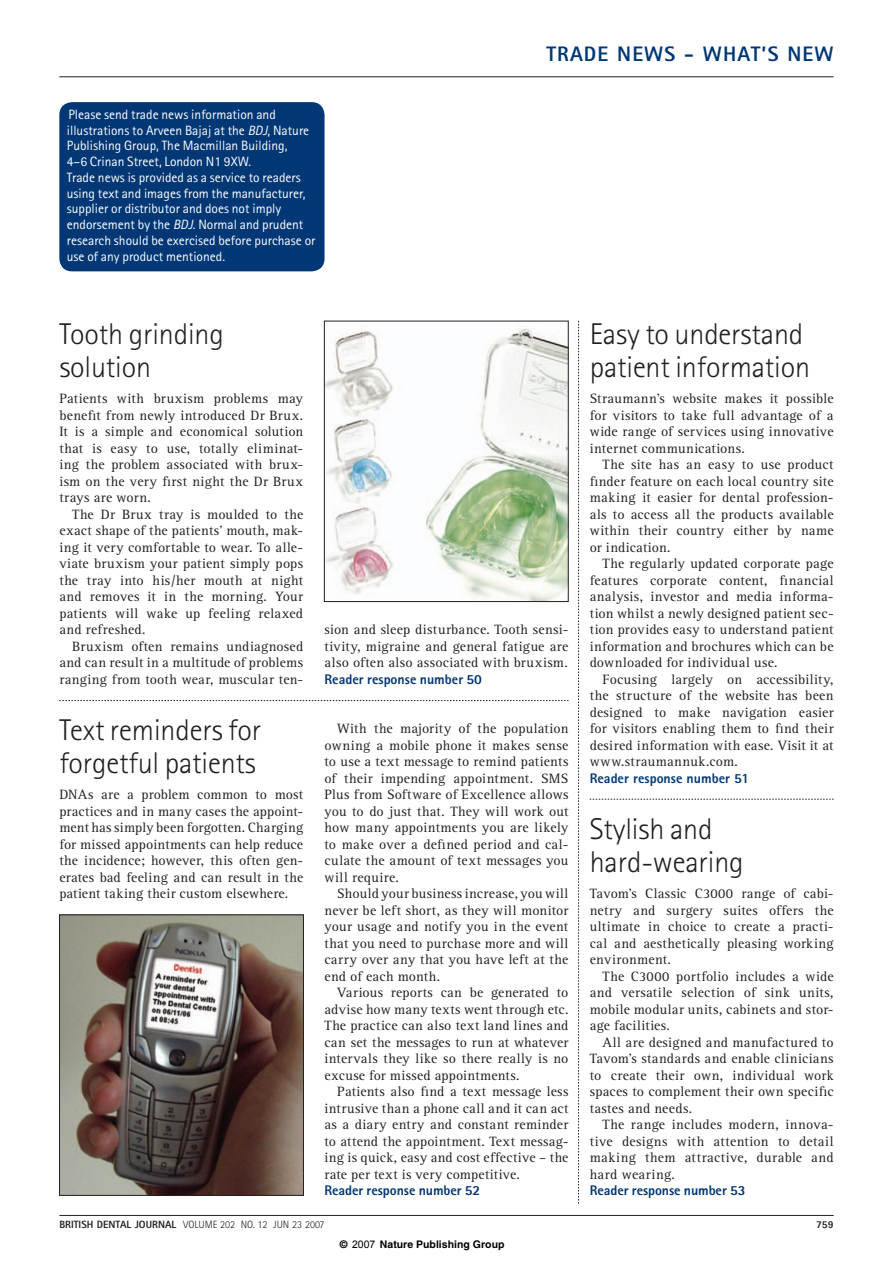
<style>
.page{position:relative;width:893px;height:1263px;background:#fff}
.page>*{position:absolute;margin:0;border:0;box-sizing:border-box;transform-origin:0 0}
.t1{font:300 30px/33px "Rotis Sans Serif";letter-spacing:-.005em;color:#231f20}
.t2{font:800 21px "Rotis Sans Serif";letter-spacing:.05em;color:#013775}
.t3{font:13.95px/16.5px "Rotis Serif";letter-spacing:.02em;color:#231f20;text-align:justify}
.t4{font:800 13.95px "Rotis Sans Serif";letter-spacing:-.005em;color:#013775}
.t5{font:13.5px/15.8px "Rotis Sans Serif";color:#fff}
.t6{font:300 10.5px "Rotis Sans Serif";color:#231f20}
.t7{font:700 10.5px "Helvetica";color:#000}
.t8{font:800 10.5px "Rotis Sans Serif";color:#231f20}
.s1{font-style:italic}
.s2{font-weight:800}
.s3{font-family:"Arial";font-weight:400}
</style>
<div class="page">
<svg style="left:59px;top:700px;width:509px;height:1px"></svg>
<div style="left:59px;top:102px;width:265px;height:169px;background:#013775;border-radius:13px"></div>
<hr style="left:59px;top:77px;width:774px;height:1px;background:#231f20">
<hr style="left:59px;top:1215px;width:774px;height:1px;background:#231f20">
<svg style="left:589px;top:799px;width:244px;height:1px"></svg>
<img style="left:326px;top:328px;width:240px;height:272px">
<div style="left:324px;top:321px;width:244px;height:281px;border:1px solid #231f20"></div>
<svg style="left:578px;top:321px;width:1px;height:882px"></svg>
<img style="left:61px;top:917px;width:240px;height:277px">
<div style="left:59px;top:915px;width:244px;height:281px;border:1px solid #231f20"></div>
<p class="t5" style="left:67px;top:108px;width:250px">Please send trade news information and illustrations to Arveen Bajaj at the <span class="s1">BDJ</span>, Nature Publishing Group, The Macmillan Building,<br>4–6 Crinan Street, London N1 9XW.<br>Trade news is provided as a service to readers using text and images from the manufacturer, supplier or distributor and does not imply endorsement by the <span class="s1">BDJ</span>. Normal and prudent research should be exercised before purchase or use of any product mentioned.</p>
<h2 class="t2" style="left:546px;top:47px;width:288px">TRADE NEWS - WHAT’S NEW</h2>
<h1 class="t1" style="left:59px;top:320px;width:166px">Tooth grinding solution</h1>
<p class="t3" style="left:59px;top:392px;width:245px">Patients with bruxism problems may benefit from newly introduced Dr Brux.<br>It is a simple and economical solution that is easy to use, totally eliminat&shy;ing the problem associated with brux&shy;ism on the very first night the Dr Brux trays are worn.</p>
<p class="t3" style="left:59px;top:507px;width:245px;text-indent:13px">The Dr Brux tray is moulded to the exact shape of the patients’ mouth, mak&shy;ing it very comfortable to wear. To alle&shy;viate bruxism your patient simply pops the tray into his/her mouth at night and removes it in the morning. Your patients will wake up feeling relaxed and refreshed.</p>
<p class="t3" style="left:59px;top:639px;width:245px;text-indent:13px">Bruxism often remains undiagnosed and can result in a multitude of problems ranging from tooth wear, muscular ten-</p>
<h1 class="t1" style="left:59px;top:716px;width:203px">Text reminders for forgetful patients</h1>
<p class="t3" style="left:59px;top:788px;width:245px">DNAs are a problem common to most practices and in many cases the appoint&shy;ment has simply been forgotten. Charging for missed appointments can help reduce the incidence; however, this often gen&shy;erates bad feeling and can result in the patient taking their custom elsewhere.</p>
<p class="t3" style="left:324px;top:623px;width:245px">sion and sleep disturbance. Tooth sensi&shy;tivity, migraine and general fatigue are also often also associated with bruxism.</p>
<p class="t4" style="left:324px;top:674px;width:159px">Reader response number 50</p>
<p class="t3" style="left:324px;top:722px;width:245px;text-indent:13px">With the majority of the population owning a mobile phone it makes sense to use a text message to remind patients of their impending appointment. SMS Plus from Software of Excellence allows you to do just that. They will work out how many appointments you are likely to make over a defined period and cal&shy;culate the amount of text messages you will require.</p>
<p class="t3" style="left:324px;top:887px;width:245px;text-indent:13px">Should your business increase, you will never be left short, as they will monitor your usage and notify you in the event that you need to purchase more and will carry over any that you have left at the end of each month.</p>
<p class="t3" style="left:324px;top:986px;width:245px;text-indent:13px">Various reports can be generated to advise how many texts went through etc.<br>The practice can also text land lines and can set the messages to run at whatever intervals they like so there really is no excuse for missed appointments.</p>
<p class="t3" style="left:324px;top:1085px;width:245px;text-indent:13px">Patients also find a text message less intrusive than a phone call and it can act as a diary entry and constant reminder to attend the appointment. Text messag&shy;ing is quick, easy and cost effective – the rate per text is very competitive.</p>
<p class="t4" style="left:324px;top:1186px;width:157px">Reader response number 52</p>
<h1 class="t1" style="left:589px;top:320px;width:222px">Easy to understand patient information</h1>
<p class="t3" style="left:589px;top:392px;width:245px">Straumann’s website makes it possible for visitors to take full advantage of a wide range of services using innovative internet communications.</p>
<p class="t3" style="left:589px;top:458px;width:245px;text-indent:13px">The site has an easy to use product finder feature on each local country site making it easier for dental profession&shy;als to access all the products available within their country either by name or indication.</p>
<p class="t3" style="left:589px;top:557px;width:245px;text-indent:13px">The regularly updated corporate page features corporate content, financial analysis, investor and media informa&shy;tion whilst a newly designed patient sec&shy;tion provides easy to understand patient information and brochures which can be downloaded for individual use.</p>
<p class="t3" style="left:589px;top:672px;width:245px;text-indent:13px">Focusing largely on accessibility, the structure of the website has been designed to make navigation easier for visitors enabling them to find their desired information with ease. Visit it at www.straumannuk.com.</p>
<p class="t4" style="left:589px;top:773px;width:161px">Reader response number 51</p>
<h1 class="t1" style="left:589px;top:815px;width:155px">Stylish and hard-wearing</h1>
<p class="t3" style="left:589px;top:887px;width:245px">Tavom’s Classic C3000 range of cabi&shy;netry and surgery suites offers the ultimate in choice to create a practi&shy;cal and aesthetically pleasing working environment.</p>
<p class="t3" style="left:589px;top:969px;width:245px;text-indent:13px">The C3000 portfolio includes a wide and versatile selection of sink units, mobile modular units, cabinets and stor&shy;age facilities.</p>
<p class="t3" style="left:589px;top:1035px;width:245px;text-indent:13px">All are designed and manufactured to Tavom’s standards and enable clinicians to create their own, individual work spaces to complement their own specific tastes and needs.</p>
<p class="t3" style="left:589px;top:1118px;width:245px;text-indent:13px">The range includes modern, innova&shy;tive designs with attention to detail making them attractive, durable and hard wearing.</p>
<p class="t4" style="left:589px;top:1186px;width:157px">Reader response number 53</p>
<p class="t6" style="left:59px;top:1221px;width:267px"><span class="s2">BRITISH DENTAL JOURNAL</span> VOLUME 202 NO. 12 JUN 23 2007</p>
<p class="t8" style="left:816px;top:1221px;width:19px">759</p>
<p class="t7" style="left:340px;top:1238px;width:166px">© <span class="s3">2007</span> Nature Publishing Group</p>
</div>
